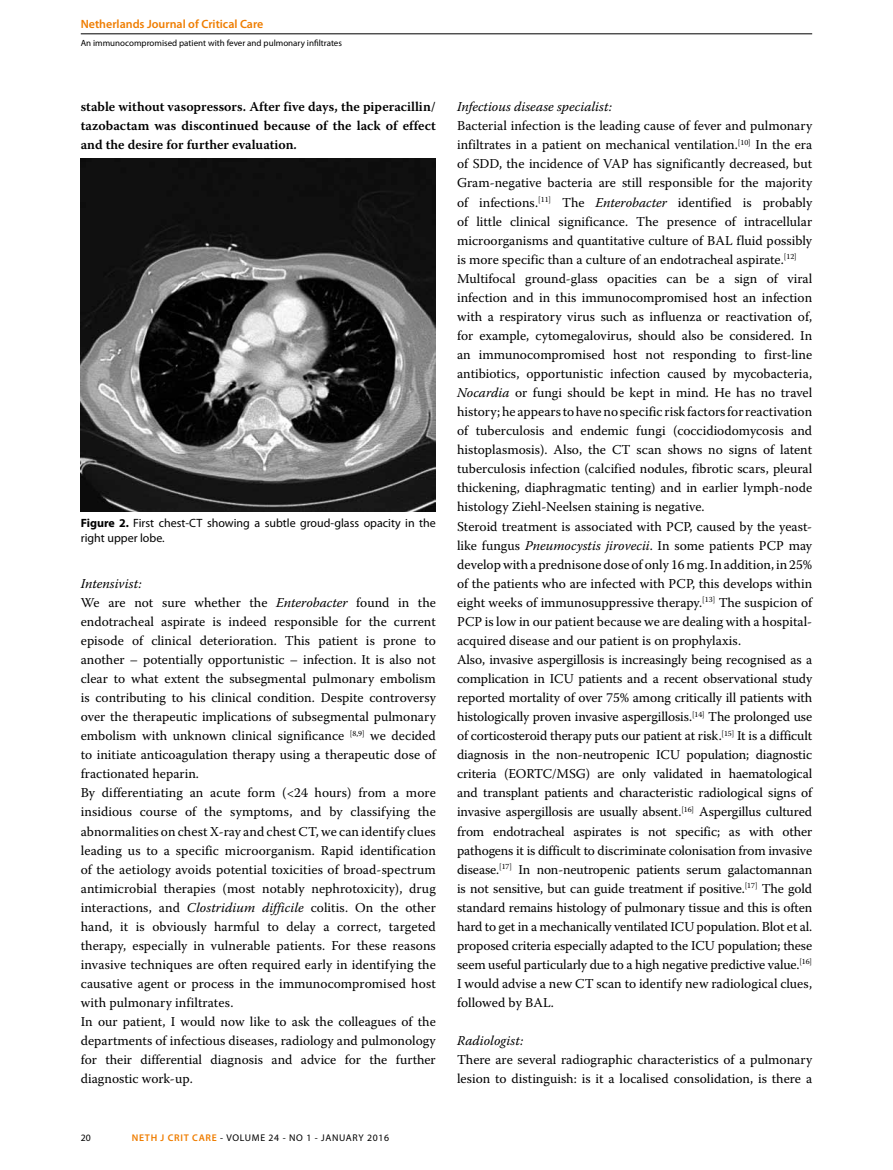
<style>
.page{position:relative;width:893px;height:1170px;background:#fff}
.page>*{position:absolute;margin:0;border:0;box-sizing:border-box;transform-origin:0 0}
.t1{font:13.5px/19px "Warnock Pro";color:#000}
.t2{font:600 13.5px/19px "Warnock Pro";color:#000;text-align:justify}
.t3{font:italic 13.5px "Warnock Pro";color:#000}
.t4{font:12px/15px "Myriad Pro";color:#000}
.t5{font:600 12px "Myriad Pro";color:#ef7d00}
.t6{font:9.75px "Myriad Pro";letter-spacing:.07em;color:#000}
.t7{font:9px "Myriad Pro";color:#000}
.s1{font-weight:700}
.s2{font-style:italic}
.s3{font-weight:600;color:#ef7d00}
</style>
<div class="page">
<hr style="left:81px;top:34px;width:731px;height:1px;background:#000">
<img style="left:81px;top:158px;width:355px;height:353px">
<p class="t5" style="left:81px;top:17px;width:184px">Netherlands Journal of Critical Care</p>
<p class="t7" style="left:81px;top:38px;width:263px">An immunocompromised patient with fever and pulmonary infiltrates</p>
<p class="t2" style="left:81px;top:97px;width:357px">stable without vasopressors. After five days, the piperacillin/ tazobactam was discontinued because of the lack of effect and the desire for further evaluation.</p>
<p class="t4" style="left:81px;top:514px;width:357px"><span class="s1">Figure 2.</span> First chest-CT showing a subtle groud-glass opacity in the right upper lobe.</p>
<p class="t1" style="left:81px;top:573px;width:357px"><span class="s2">Intensivist:<br></span>We are not sure whether the <span class="s2">Enterobacter</span> found in the endotracheal aspirate is indeed responsible for the current episode of clinical deterioration. This patient is prone to another – potentially opportunistic – infection. It is also not clear to what extent the subsegmental pulmonary embolism is contributing to his clinical condition. Despite controversy over the therapeutic implications of subsegmental pulmonary embolism with unknown clinical significance <sup>[8,9]</sup> we decided to initiate anticoagulation therapy using a therapeutic dose of fractionated heparin.<br>By differentiating an acute form (&lt;24 hours) from a more insidious course of the symptoms, and by classifying the abnormalities on chest X-ray and chest CT, we can identify clues leading us to a specific microorganism. Rapid identification of the aetiology avoids potential toxicities of broad-spectrum antimicrobial therapies (most notably nephrotoxicity), drug interactions, and <span class="s2">Clostridium difficile</span> colitis. On the other hand, it is obviously harmful to delay a correct, targeted therapy, especially in vulnerable patients. For these reasons invasive techniques are often required early in identifying the causative agent or process in the immunocompromised host with pulmonary infiltrates.<br>In our patient, I would now like to ask the colleagues of the departments of infectious diseases, radiology and pulmonology for their differential diagnosis and advice for the further diagnostic work-up.</p>
<p class="t6" style="left:81px;top:1131px;width:12px">20</p>
<p class="t6" style="left:132px;top:1131px;width:259px"><span class="s3">NETH J CRIT CARE</span> - VOLUME 24 - NO 1 - JANUARY 2016</p>
<p class="t3" style="left:457px;top:99px;width:156px">Infectious disease specialist:</p>
<p class="t1" style="left:457px;top:116px;width:357px">Bacterial infection is the leading cause of fever and pulmonary infiltrates in a patient on mechanical ventilation.<sup>[10]</sup> In the era of SDD, the incidence of VAP has significantly decreased, but Gram-negative bacteria are still responsible for the majority of infections.<sup>[11]</sup> The <span class="s2">Enterobacter</span> identified is probably of little clinical significance. The presence of intracellular microorganisms and quantitative culture of BAL fluid possibly is more specific than a culture of an endotracheal aspirate.<sup>[12] </sup>Multifocal ground-glass opacities can be a sign of viral infection and in this immunocompromised host an infection with a respiratory virus such as influenza or reactivation of, for example, cytomegalovirus, should also be considered. In an immunocompromised host not responding to first-line antibiotics, opportunistic infection caused by mycobacteria, <span class="s2">Nocardia</span> or fungi should be kept in mind. He has no travel history; he appears to have no specific risk factors for reactivation of tuberculosis and endemic fungi (coccidiodomycosis and histoplasmosis). Also, the CT scan shows no signs of latent tuberculosis infection (calcified nodules, fibrotic scars, pleural thickening, diaphragmatic tenting) and in earlier lymph-node histology Ziehl-Neelsen staining is negative.<br>Steroid treatment is associated with PCP, caused by the yeast&shy;like fungus <span class="s2">Pneumocystis jirovecii</span>. In some patients PCP may develop with a prednisone dose of only 16 mg. In addition, in 25% of the patients who are infected with PCP, this develops within eight weeks of immunosuppressive therapy.<sup>[13]</sup> The suspicion of PCP is low in our patient because we are dealing with a hospital&shy;acquired disease and our patient is on prophylaxis.<br>Also, invasive aspergillosis is increasingly being recognised as a complication in ICU patients and a recent observational study reported mortality of over 75% among critically ill patients with histologically proven invasive aspergillosis.<sup>[14]</sup> The prolonged use of corticosteroid therapy puts our patient at risk.<sup>[15]</sup> It is a difficult diagnosis in the non-neutropenic ICU population; diagnostic criteria (EORTC/MSG) are only validated in haematological and transplant patients and characteristic radiological signs of invasive aspergillosis are usually absent.<sup>[16]</sup> Aspergillus cultured from endotracheal aspirates is not specific; as with other pathogens it is difficult to discriminate colonisation from invasive disease.<sup>[17]</sup> In non-neutropenic patients serum galactomannan is not sensitive, but can guide treatment if positive.<sup>[17]</sup> The gold standard remains histology of pulmonary tissue and this is often hard to get in a mechanically ventilated ICU population. Blot et al. proposed criteria especially adapted to the ICU population; these seem useful particularly due to a high negative predictive value.<sup>[16] </sup>I would advise a new CT scan to identify new radiological clues, followed by BAL.</p>
<p class="t3" style="left:457px;top:1032px;width:68px">Radiologist:</p>
<p class="t1" style="left:457px;top:1049px;width:357px">There are several radiographic characteristics of a pulmonary lesion to distinguish: is it a localised consolidation, is there a</p>
</div>
